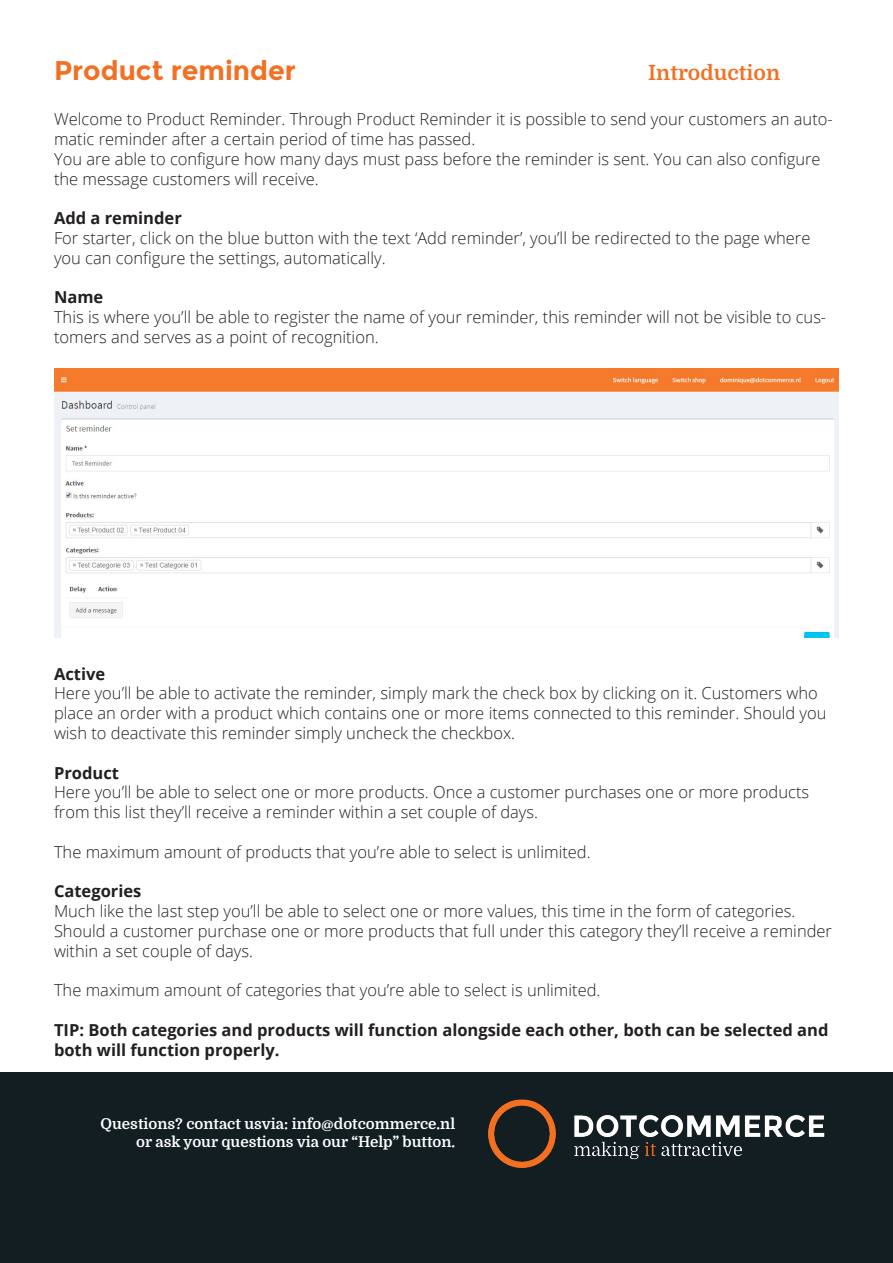
<style>
.page{position:relative;width:893px;height:1263px;background:#fff}
.page>*{position:absolute;margin:0;border:0;box-sizing:border-box;transform-origin:0 0}
.t1{font:700 27px "Montserrat";color:#f36f21}
.t2{font:700 21px "Domine";color:#f36f21}
.t3{font:300 16.5px/19.8px "Open Sans";color:#231f20}
.t4{font:700 16.5px/19.8px "Open Sans";color:#231f20}
.t5{font:700 15px "Domine";color:#fff}
</style>
<div class="page">
<div style="left:0;top:1072px;width:893px;height:191px;background:#131e22"></div>
<img style="left:488px;top:1099px;width:337px;height:69px">
<img style="left:54px;top:369px;width:785px;height:268px">
<p class="t1" style="left:54px;top:55px;width:243px">Product reminder</p>
<p class="t2" style="left:648px;top:61px;width:134px">Introduction</p>
<p class="t3" style="left:54px;top:109px;width:780px">Welcome to Product Reminder. Through Product Reminder it is possible to send your customers an auto&shy;matic reminder after a certain period of time has passed.</p>
<p class="t3" style="left:54px;top:148px;width:768px">You are able to configure how many days must pass before the reminder is sent. You can also configure the message customers will receive.</p>
<p class="t4" style="left:54px;top:208px;width:129px">Add a reminder</p>
<p class="t3" style="left:54px;top:228px;width:758px">For starter, click on the blue button with the text ‘Add reminder’, you’ll be redirected to the page where you can configure the settings, automatically.</p>
<p class="t4" style="left:54px;top:287px;width:51px">Name</p>
<p class="t3" style="left:54px;top:307px;width:774px">This is where you’ll be able to register the name of your reminder, this reminder will not be visible to cus&shy;tomers and serves as a point of recognition.</p>
<p class="t4" style="left:54px;top:663px;width:53px">Active</p>
<p class="t3" style="left:54px;top:683px;width:774px">Here you’ll be able to activate the reminder, simply mark the check box by clicking on it. Customers who place an order with a product which contains one or more items connected to this reminder. Should you wish to deactivate this reminder simply uncheck the checkbox.</p>
<p class="t4" style="left:54px;top:762px;width:66px">Product</p>
<p class="t3" style="left:54px;top:782px;width:757px">Here you’ll be able to select one or more products. Once a customer purchases one or more products from this list they’ll receive a reminder within a set couple of days.</p>
<p class="t3" style="left:54px;top:841px;width:538px">The maximum amount of products that you’re able to select is unlimited.</p>
<p class="t4" style="left:54px;top:881px;width:89px">Categories</p>
<p class="t3" style="left:54px;top:901px;width:779px">Much like the last step you’ll be able to select one or more values, this time in the form of categories.<br>Should a customer purchase one or more products that full under this category they’ll receive a reminder within a set couple of days.</p>
<p class="t3" style="left:54px;top:980px;width:548px">The maximum amount of categories that you’re able to select is unlimited.</p>
<p class="t4" style="left:54px;top:1020px;width:776px">TIP: Both categories and products will function alongside each other, both can be selected and both will function properly.</p>
<p class="t5" style="left:101px;top:1115px;width:356px">Questions? contact usvia: info@dotcommerce.nl</p>
<p class="t5" style="left:136px;top:1133px;width:321px">or ask your questions via our “Help” button.</p>
</div>
